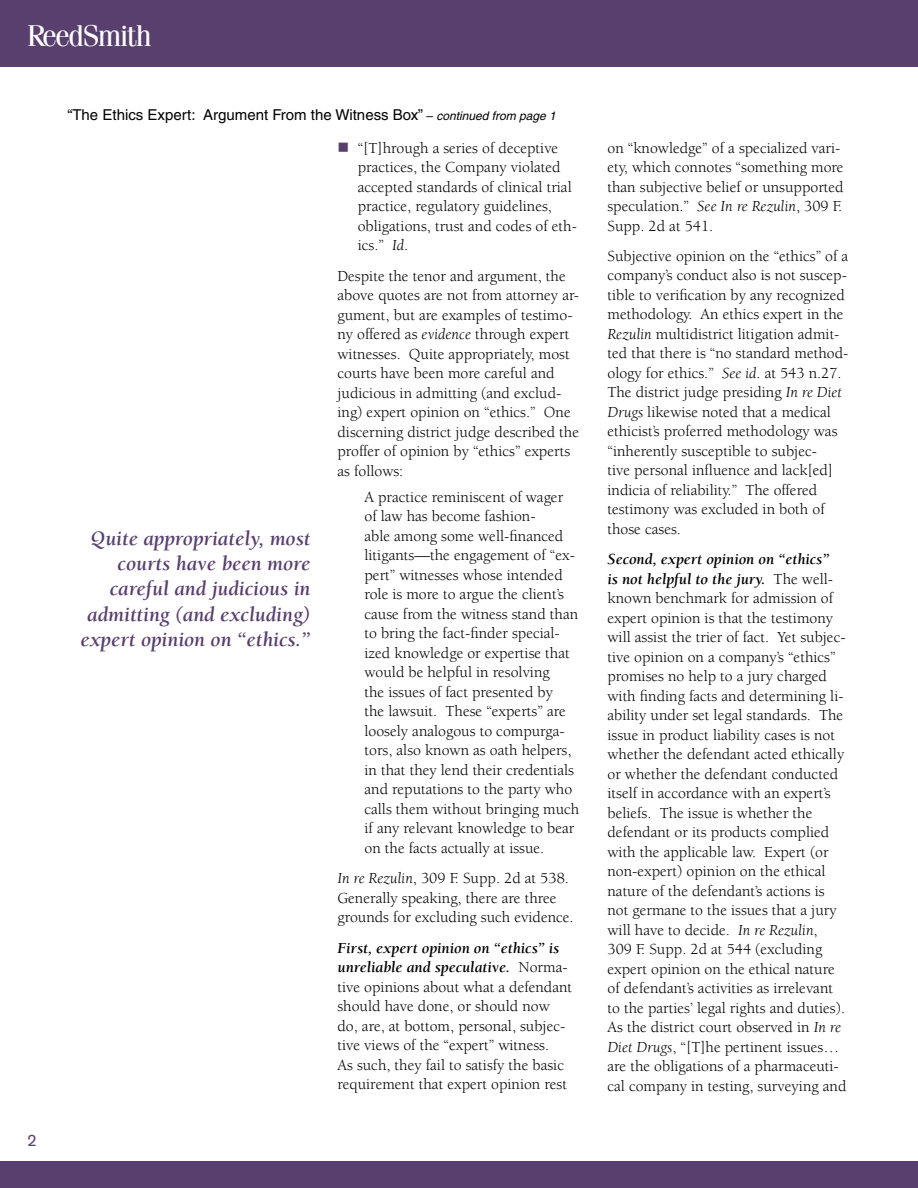
<style>
.page{position:relative;width:918px;height:1188px;background:#fff}
.page>*{position:absolute;margin:0;border:0;box-sizing:border-box;transform-origin:0 0}
.t1{font:30px "Fenice";letter-spacing:-.055em;color:#fff}
.callout{font:italic 700 21px/25.2px "Berkeley";color:#583f6e;text-align:right}
.t2{font:16.5px "Akzidenz Grotesk BE";color:#583f6e}
.body_text{font:15.75px/19.5px "Berkeley";color:#000}
.bullet{font:15.75px/19.5px "Berkeley";color:#000}
.t3{font:15px "Helvetica";color:#000}
.s1{font-size:12px}
.s2{font-style:italic;font-size:12px}
.s3{color:#583f6e}
.s4{font-style:italic}
.s5{font-weight:700;font-style:italic}
</style>
<div class="page">
<div style="left:0;top:1161px;width:918px;height:27px;background:#583f6e"></div>
<div style="left:0;top:0;width:918px;height:68px;background:#583f6e"></div>
<p class="t1" style="left:27px;top:17px;width:127px">ReedSmith</p>
<p class="t2" style="left:27px;top:1131px;width:11px">2</p>
<p class="t3" style="left:68px;top:106px;width:490px">“The Ethics Expert: Argument From the Witness Box” <span class="s1">–</span> <span class="s2">continued from page 1</span></p>
<p class="bullet" style="left:358px;top:139px;width:221px;text-indent:-20px"><span class="s3">■</span> “[T]hrough a series of deceptive practices, the Company violated accepted standards of clinical trial practice, regulatory guidelines, obligations, trust and codes of eth&shy;ics.” <span class="s4">Id</span>.</p>
<p class="body_text" style="left:338px;top:266px;width:243px">Despite the tenor and argument, the above quotes are not from attorney ar&shy;gument, but are examples of testimo&shy;ny offered as <span class="s4">evidence</span> through expert witnesses. Quite appropriately, most courts have been more careful and judicious in admitting (and exclud&shy;ing) expert opinion on “ethics.” One discerning district judge described the proffer of opinion by “ethics” experts as follows:</p>
<p class="body_text" style="left:364px;top:488px;width:216px">A practice reminiscent of wager of law has become fashion-<br>able among some well-financed litigants—the engagement of “ex&shy;pert” witnesses whose intended role is more to argue the client’s cause from the witness stand than to bring the fact-finder special&shy;ized knowledge or expertise that would be helpful in resolving<br>the issues of fact presented by<br>the lawsuit. These “experts” are loosely analogous to compurga&shy;tors, also known as oath helpers, in that they lend their credentials and reputations to the party who calls them without bringing much if any relevant knowledge to bear on the facts actually at issue.</p>
<p class="body_text" style="left:338px;top:869px;width:238px"><span class="s4">In re Rezulin</span>, 309 F. Supp. 2d at 538.<br>Generally speaking, there are three grounds for excluding such evidence.</p>
<p class="body_text" style="left:338px;top:938px;width:236px"><span class="s5">First, expert opinion on “ethics” is unreliable and speculative.</span> Norma&shy;tive opinions about what a defendant should have done, or should now do, are, at bottom, personal, subjec&shy;tive views of the “expert” witness.<br>As such, they fail to satisfy the basic requirement that expert opinion rest</p>
<p class="callout" style="left:87px;top:526px;width:225px">Quite appropriately, most courts have been more careful and judicious in admitting (and excluding)</p>
<p class="callout" style="left:80px;top:627px;width:232px">expert opinion on “ethics.”</p>
<p class="body_text" style="left:608px;top:138px;width:238px">on “knowledge” of a specialized vari&shy;ety, which connotes “something more than subjective belief or unsupported speculation.” <span class="s4">See In re Rezulin</span>, 309 F.<br>Supp. 2d at 541.</p>
<p class="body_text" style="left:608px;top:246px;width:242px">Subjective opinion on the “ethics” of a company’s conduct also is not suscep&shy;tible to verification by any recognized methodology. An ethics expert in the <span class="s4">Rezulin</span> multidistrict litigation admit&shy;ted that there is “no standard method&shy;ology for ethics.” <span class="s4">See id</span>. at 543 n.27.<br>The district judge presiding <span class="s4">In re Diet Drugs</span> likewise noted that a medical ethicist’s proferred methodology was “inherently susceptible to subjec-<br>tive personal influence and lack[ed] indicia of reliability.” The offered testimony was excluded in both of those cases.</p>
<p class="body_text" style="left:608px;top:550px;width:240px"><span class="s5">Second, expert opinion on “ethics”<br>is not helpful to the jury.</span> The well&shy;known benchmark for admission of expert opinion is that the testimony will assist the trier of fact. Yet subjec&shy;tive opinion on a company’s “ethics” promises no help to a jury charged with finding facts and determining li&shy;ability under set legal standards. The issue in product liability cases is not whether the defendant acted ethically or whether the defendant conducted itself in accordance with an expert’s beliefs. The issue is whether the defendant or its products complied with the applicable law. Expert (or non-expert) opinion on the ethical nature of the defendant’s actions is not germane to the issues that a jury will have to decide. <span class="s4">In re Rezulin</span>,<br>309 F. Supp. 2d at 544 (excluding expert opinion on the ethical nature of defendant’s activities as irrelevant to the parties’ legal rights and duties).<br>As the district court observed in <span class="s4">In re Diet Drugs</span>, “[T]he pertinent issues… are the obligations of a pharmaceuti&shy;cal company in testing, surveying and</p>
</div>
